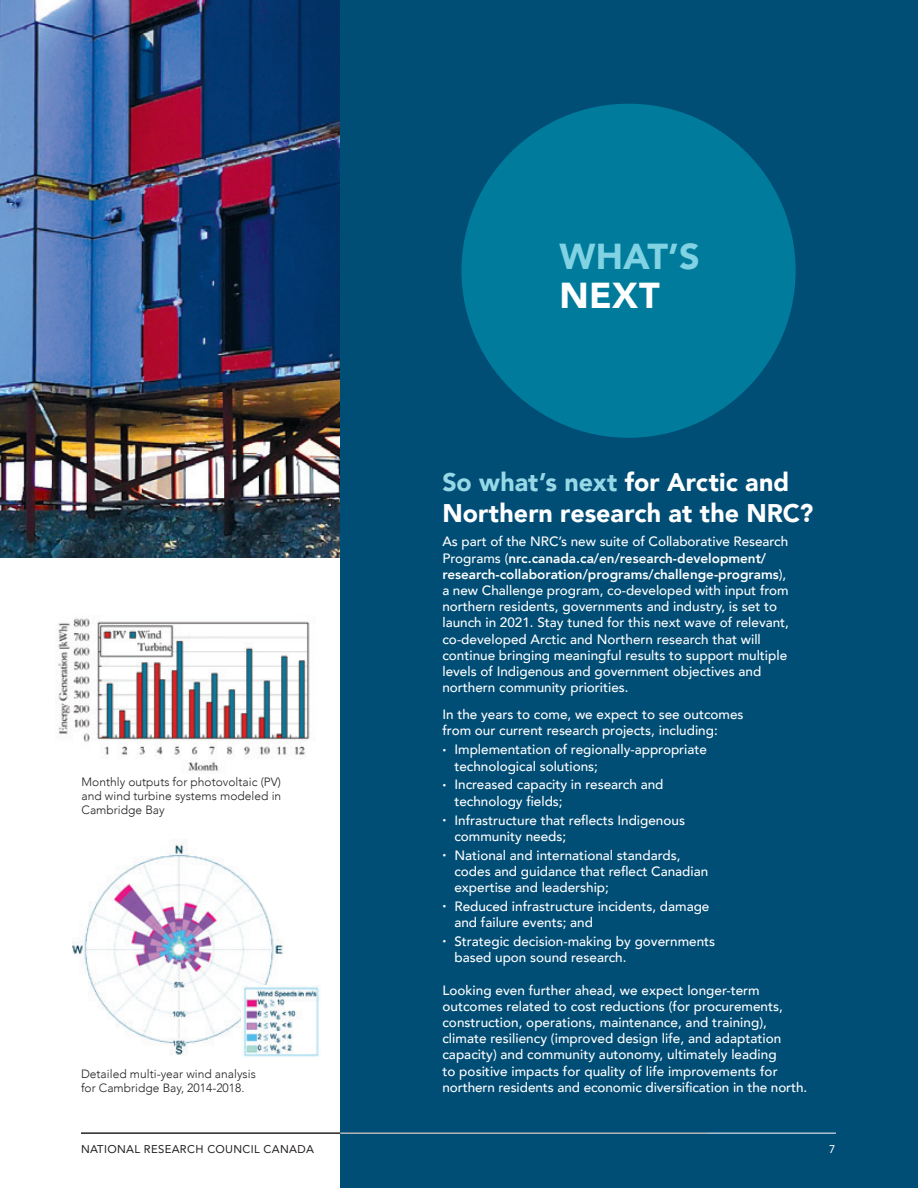
<style>
.page{position:relative;width:918px;height:1188px;background:#fff}
.page>*{position:absolute;margin:0;border:0;box-sizing:border-box;transform-origin:0 0}
.head_01_e{font:900 36px/39px "Avenir";letter-spacing:.005em;color:#81d2e2}
.head_02_e{font:900 25.5px/30.6px "Avenir";letter-spacing:.005em;color:#fff}
.body_e{font:500 13.5px/16.2px "Avenir";color:#fff}
.bullets_01_e{font:500 13.5px/16.2px "Avenir";color:#fff}
.body_before_bullet_e{font:500 13.5px/16.2px "Avenir";color:#fff}
.caption_e{font:300 12px/14.4px "Avenir";color:#231f20}
.body_e-2{font:11.25px "Avenir";letter-spacing:.03em;color:#231f20}
.body_e-3{font:11.25px "Avenir";color:#fff}
.s1{color:#fff}
.s2{color:#96d8e6}
.s3{font-weight:800}
.s4{font-weight:900}
</style>
<div class="page">
<img style="left:0;top:0;width:340px;height:557px">
<div style="left:340px;top:0;width:578px;height:1188px;background:#004d75"></div>
<div style="left:462px;top:104px;width:334px;height:334px;background:#007b9c;border-radius:50%"></div>
<img style="left:72px;top:839px;width:211px;height:216px">
<img style="left:242px;top:986px;width:77px;height:71px">
<img style="left:57px;top:618px;width:253px;height:154px">
<hr style="left:81px;top:1133px;width:626px;height:1px;background:#231f20">
<hr style="left:340px;top:1133px;width:496px;height:1px;background:#fff">
<p class="caption_e" style="left:82px;top:774px;width:201px;text-align:justify">Monthly outputs for photovoltaic (PV) and wind turbine systems modeled in Cambridge Bay</p>
<p class="caption_e" style="left:81px;top:1066px;width:176px">Detailed multi-year wind analysis for Cambridge Bay, 2014-2018.</p>
<p class="head_01_e" style="left:560px;top:236px;width:142px">WHAT’S<br><span class="s1">NEXT</span></p>
<p class="head_02_e" style="left:442px;top:466px;width:372px"><span class="s2">So what’s next</span> for Arctic and<br>Northern research at the NRC?</p>
<p class="body_e" style="left:442px;top:533px;width:348px">As part of the NRC’s new suite of Collaborative Research Programs (<span class="s3">nrc.canada.ca/en/research-development/ research-collaboration/programs/challenge-programs</span>), a new Challenge program, co-developed with input from northern residents, governments and industry, is set to launch in 2021. Stay tuned for this next wave of relevant, co-developed Arctic and Northern research that will continue bringing meaningful results to support multiple levels of Indigenous and government objectives and northern community priorities.</p>
<p class="body_before_bullet_e" style="left:442px;top:706px;width:303px">In the years to come, we expect to see outcomes from our current research projects, including:</p>
<p class="bullets_01_e" style="left:454px;top:741px;width:254px;text-indent:-12px"><span class="s4">∙</span> Implementation of regionally-appropriate technological solutions;</p>
<p class="bullets_01_e" style="left:454px;top:776px;width:211px;text-indent:-12px"><span class="s4">∙</span> Increased capacity in research and technology fields;</p>
<p class="bullets_01_e" style="left:454px;top:811px;width:232px;text-indent:-12px"><span class="s4">∙</span> Infrastructure that reflects Indigenous community needs;</p>
<p class="bullets_01_e" style="left:454px;top:846px;width:255px;text-indent:-12px"><span class="s4">∙</span> National and international standards, codes and guidance that reflect Canadian expertise and leadership;</p>
<p class="bullets_01_e" style="left:454px;top:897px;width:257px;text-indent:-12px"><span class="s4">∙</span> Reduced infrastructure incidents, damage and failure events; and</p>
<p class="body_e" style="left:454px;top:932px;width:262px;text-indent:-12px"><span class="s4">∙</span> Strategic decision-making by governments based upon sound research.</p>
<p class="body_e" style="left:442px;top:981px;width:366px">Looking even further ahead, we expect longer-term outcomes related to cost reductions (for procurements, construction, operations, maintenance, and training), climate resiliency (improved design life, and adaptation capacity) and community autonomy, ultimately leading<br>to positive impacts for quality of life improvements for northern residents and economic diversification in the north.</p>
<p class="body_e-2" style="left:81px;top:1140px;width:235px">NATIONAL RESEARCH COUNCIL CANADA</p>
<p class="body_e-3" style="left:829px;top:1140px;width:8px">7</p>
</div>
